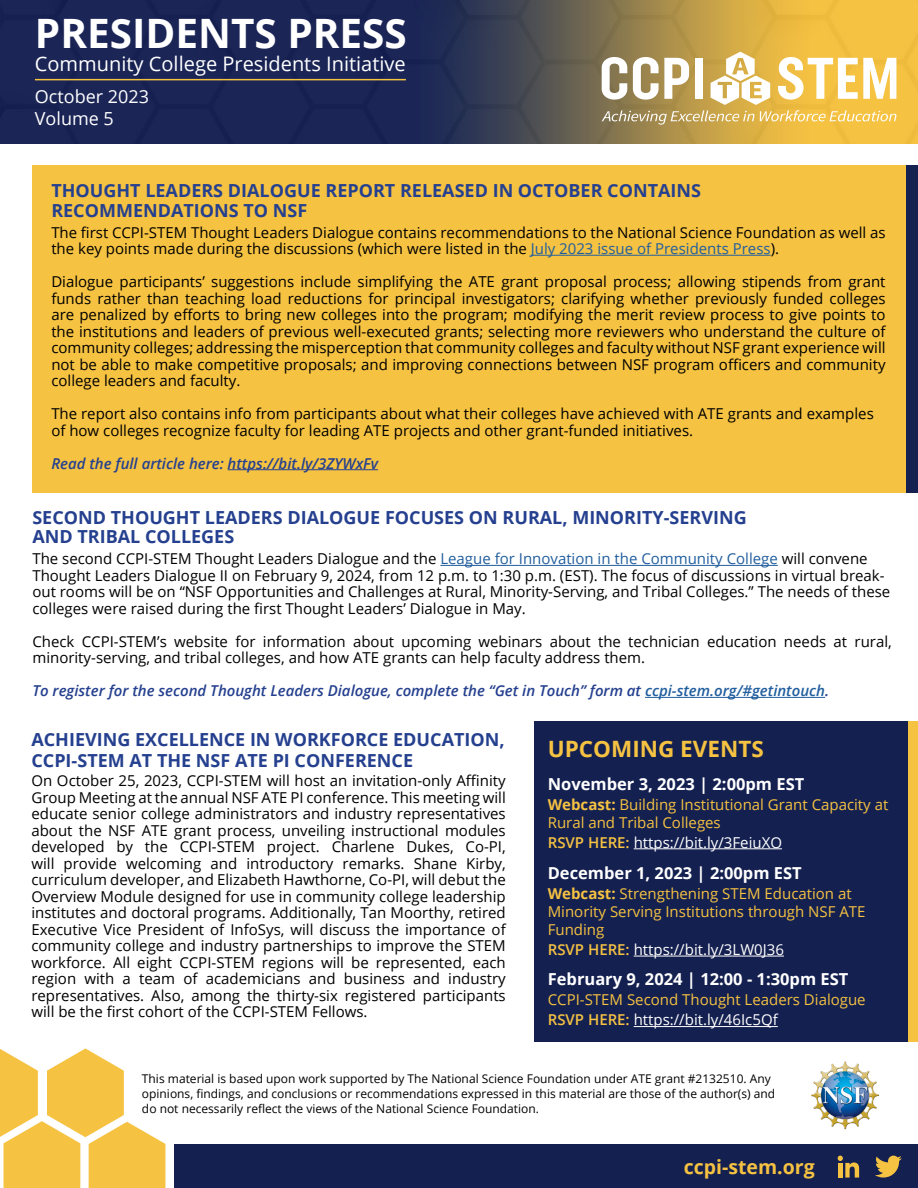
<style>
.page{position:relative;width:918px;height:1188px;background:#fff}
.page>*{position:absolute;margin:0;border:0;box-sizing:border-box;transform-origin:0 0}
.t1{font:700 40.5px "Open Sans";color:#fff}
.t2{font:700 22.5px "Open Sans";color:#f5c242}
.t3{font:20.1px "Open Sans";color:#fff}
.t4{font:700 19.5px "Open Sans";color:#f5c242}
.t5{font:700 18px/19.5px "Open Sans";color:#25408f}
.t6{font:18px/22.5px "Open Sans";color:#fff}
.t7{font:700 16.5px "Open Sans";color:#fff}
.t8{font:15px/16.5px "Open Sans";color:#000}
.t9{font:15px/18px "Open Sans";color:#f5c242}
.t10{font:italic 600 15px "Open Sans";color:#25408f}
.t11{font:15px "Open Sans";color:#fff}
.t12{font:12px/15px "Open Sans";color:#000}
.s1{color:#215e9e}
.s2{font-weight:700}
.s3{font-weight:600;color:#f5c242}
.s4{font-weight:600}
.s5{color:#fff}
</style>
<div class="page">
<div style="left:32px;top:165px;width:886px;height:328px;background:#f5c242"></div>
<hr style="left:440px;top:565px;width:338px;height:1px;background:#215e9e">
<hr style="left:645px;top:697px;width:180px;height:1px;background:#215e9e">
<hr style="left:531px;top:255px;width:240px;height:1px;background:#215e9e">
<hr style="left:228px;top:469px;width:150px;height:1px;background:#25408f">
<svg style="left:0;top:1048px;width:165px;height:140px"></svg>
<div style="left:174px;top:1145px;width:744px;height:43px;background:#142050"></div>
<img style="left:811px;top:1061px;width:68px;height:68px">
<img style="left:0;top:0;width:918px;height:144px">
<div style="left:907px;top:165px;width:11px;height:328px;background:#152151"></div>
<hr style="left:35px;top:79px;width:371px;height:1px;background:#f5c242">
<svg style="left:602px;top:52px;width:294px;height:73px"></svg>
<svg style="left:875px;top:1156px;width:27px;height:22px"></svg>
<svg style="left:838px;top:1156px;width:21px;height:22px"></svg>
<div style="left:534px;top:722px;width:379px;height:320px;background:#142050"></div>
<hr style="left:634px;top:848px;width:148px;height:1px;background:#fff">
<hr style="left:634px;top:956px;width:150px;height:1px;background:#fff">
<hr style="left:634px;top:1026px;width:144px;height:1px;background:#fff">
<div style="left:908px;top:721px;width:10px;height:321px;background:#f5c242"></div>
<h1 class="t1" style="left:35px;top:5px;width:373px">PRESIDENTS PRESS</h1>
<h3 class="t3" style="left:35px;top:50px;width:372px">Community College Presidents Initiative</h3>
<p class="t6" style="left:35px;top:84px;width:116px">October 2023<br>Volume 5</p>
<p class="t5" style="left:51px;top:180px;width:651px">THOUGHT LEADERS DIALOGUE REPORT RELEASED IN OCTOBER CONTAINS<br>RECOMMENDATIONS TO NSF</p>
<p class="t8" style="left:51px;top:224px;width:836px">The first CCPI-STEM Thought Leaders Dialogue contains recommendations to the National Science Foundation as well as the key points made during the discussions (which were listed in the <span class="s1">July 2023 issue of Presidents Press</span>).</p>
<p class="t8" style="left:51px;top:273px;width:836px;text-align:justify">Dialogue participants’ suggestions include simplifying the ATE grant proposal process; allowing stipends from grant funds rather than teaching load reductions for principal investigators; clarifying whether previously funded colleges are penalized by efforts to bring new colleges into the program; modifying the merit review process to give points to the institutions and leaders of previous well-executed grants; selecting more reviewers who understand the culture of community colleges; addressing the misperception that community colleges and faculty without NSF grant experience will not be able to make competitive proposals; and improving connections between NSF program officers and community college leaders and faculty.</p>
<p class="t8" style="left:51px;top:405px;width:824px">The report also contains info from participants about what their colleges have achieved with ATE grants and examples of how colleges recognize faculty for leading ATE projects and other grant-funded initiatives.</p>
<p class="t10" style="left:51px;top:453px;width:328px">Read the full article here: https://bit.ly/3ZYWxFv</p>
<p class="t5" style="left:32px;top:507px;width:716px">SECOND THOUGHT LEADERS DIALOGUE FOCUSES ON RURAL, MINORITY-SERVING<br>AND TRIBAL COLLEGES</p>
<p class="t8" style="left:32px;top:550px;width:859px">The second CCPI-STEM Thought Leaders Dialogue and the <span class="s1">League for Innovation in the Community College</span> will convene Thought Leaders Dialogue II on February 9, 2024, from 12 p.m. to 1:30 p.m. (EST). The focus of discussions in virtual break&shy;out rooms will be on “NSF Opportunities and Challenges at Rural, Minority-Serving, and Tribal Colleges.” The needs of these colleges were raised during the first Thought Leaders’ Dialogue in May.</p>
<p class="t8" style="left:32px;top:633px;width:861px">Check CCPI-STEM’s website for information about upcoming webinars about the technician education needs at rural, minority-serving, and tribal colleges, and how ATE grants can help faculty address them.</p>
<p class="t10" style="left:32px;top:681px;width:798px">To register for the second Thought Leaders Dialogue, complete the “Get in Touch” form at <span class="s1">ccpi-stem.org/#getintouch</span>.</p>
<p class="t5" style="left:31px;top:728px;width:475px;line-height:21px">ACHIEVING EXCELLENCE IN WORKFORCE EDUCATION,<br>CCPI-STEM AT THE NSF ATE PI CONFERENCE</p>
<p class="t8" style="left:31px;top:772px;width:476px;text-align:justify">On October 25, 2023, CCPI-STEM will host an invitation-only Affinity Group Meeting at the annual NSF ATE PI conference. This meeting will educate senior college administrators and industry representatives about the NSF ATE grant process, unveiling instructional modules developed by the CCPI-STEM project. Charlene Dukes, Co-PI, will provide welcoming and introductory remarks. Shane Kirby, curriculum developer, and Elizabeth Hawthorne, Co-PI, will debut the Overview Module designed for use in community college leadership institutes and doctoral programs. Additionally, Tan Moorthy, retired Executive Vice President of InfoSys, will discuss the importance of community college and industry partnerships to improve the STEM workforce. All eight CCPI-STEM regions will be represented, each region with a team of academicians and business and industry representatives. Also, among the thirty-six registered participants will be the first cohort of the CCPI-STEM Fellows.</p>
<h2 class="t2" style="left:548px;top:733px;width:218px">UPCOMING EVENTS</h2>
<p class="t7" style="left:548px;top:772px;width:258px">November 3, 2023 | 2:00pm EST</p>
<p class="t9" style="left:548px;top:795px;width:342px"><span class="s2">Webcast:</span> Building Institutional Grant Capacity at<br>Rural and Tribal Colleges</p>
<p class="t11" style="left:548px;top:832px;width:236px"><span class="s3">RSVP HERE:</span> https://bit.ly/3FeiuXO</p>
<p class="t7" style="left:548px;top:862px;width:256px">December 1, 2023 | 2:00pm EST</p>
<p class="t9" style="left:548px;top:885px;width:319px"><span class="s2">Webcast:</span> Strengthening STEM Education at<br>Minority Serving Institutions through NSF ATE<br>Funding</p>
<p class="t11" style="left:548px;top:939px;width:238px"><span class="s3">RSVP HERE:</span> https://bit.ly/3LW0J36</p>
<p class="t7" style="left:548px;top:967px;width:302px">February 9, 2024 | 12:00 - 1:30pm EST</p>
<p class="t9" style="left:548px;top:989px;width:319px;line-height:20.2px">CCPI-STEM Second Thought Leaders Dialogue<br><span class="s4">RSVP HERE:</span> <span class="s5">https://bit.ly/46Ic5Qf</span></p>
<p class="t12" style="left:142px;top:1071px;width:635px">This material is based upon work supported by The National Science Foundation under ATE grant #2132510. Any opinions, findings, and conclusions or recommendations expressed in this material are those of the author(s) and do not necessarily reflect the views of the National Science Foundation.</p>
<h3 class="t4" style="left:684px;top:1153px;width:132px">ccpi-stem.org</h3>
</div>
